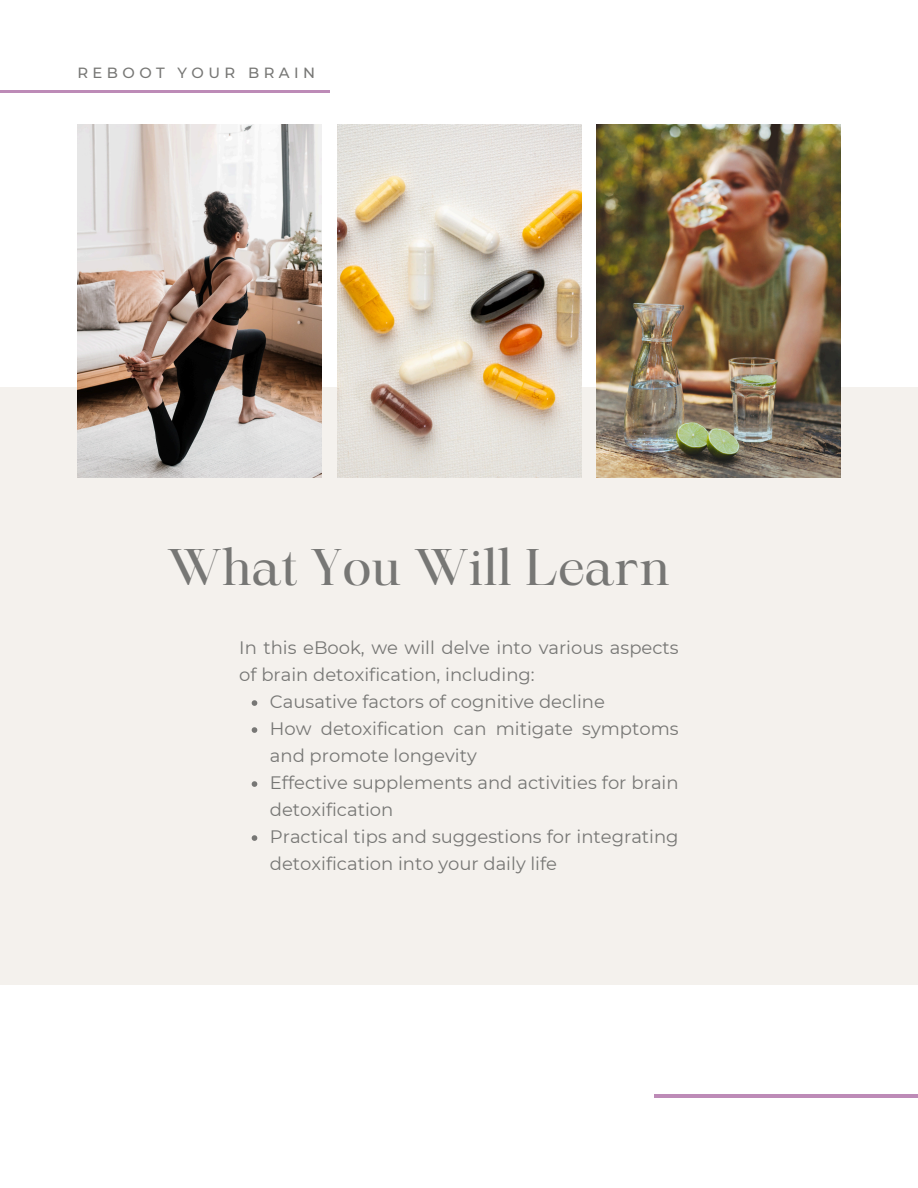
<style>
.page{position:relative;width:918px;height:1188px;background:#fff}
.page>*{position:absolute;margin:0;border:0;box-sizing:border-box;transform-origin:0 0}
.t1{font:49.35px "Maharlika";color:#777775}
.t2{font:18px/27px "Montserrat";color:#777775}
.t3{font:500 14.7px "Montserrat";letter-spacing:.3em;color:#777775}
</style>
<div class="page">
<hr style="left:0;top:90px;width:329px;height:3px;background:#bd8bb7">
<hr style="left:655px;top:1095px;width:263px;height:2px;background:#bd8bb7">
<div style="left:0;top:387px;width:918px;height:597px;background:#f4f1ed"></div>
<img style="left:77px;top:124px;width:245px;height:354px">
<img style="left:337px;top:124px;width:244px;height:354px">
<img style="left:597px;top:124px;width:244px;height:354px">
<svg style="left:252px;top:700px;width:5px;height:6px"></svg>
<svg style="left:252px;top:727px;width:5px;height:6px"></svg>
<svg style="left:252px;top:781px;width:5px;height:6px"></svg>
<svg style="left:252px;top:835px;width:5px;height:6px"></svg>
<p class="t3" style="left:77px;top:64px;width:239px">REBOOT YOUR BRAIN</p>
<h1 class="t1" style="left:168px;top:547px;width:503px">What You Will Learn</h1>
<h2 class="t2" style="left:239px;top:634px;width:441px">In this eBook, we will delve into various aspects of brain detoxification, including:</h2>
<p class="t2" style="left:270px;top:688px;width:337px">Causative factors of cognitive decline</p>
<p class="t2" style="left:270px;top:715px;width:410px">How detoxification can mitigate symptoms and promote longevity</p>
<p class="t2" style="left:270px;top:769px;width:410px">Effective supplements and activities for brain detoxification</p>
<p class="t2" style="left:270px;top:823px;width:410px">Practical tips and suggestions for integrating detoxification into your daily life</p>
</div>
